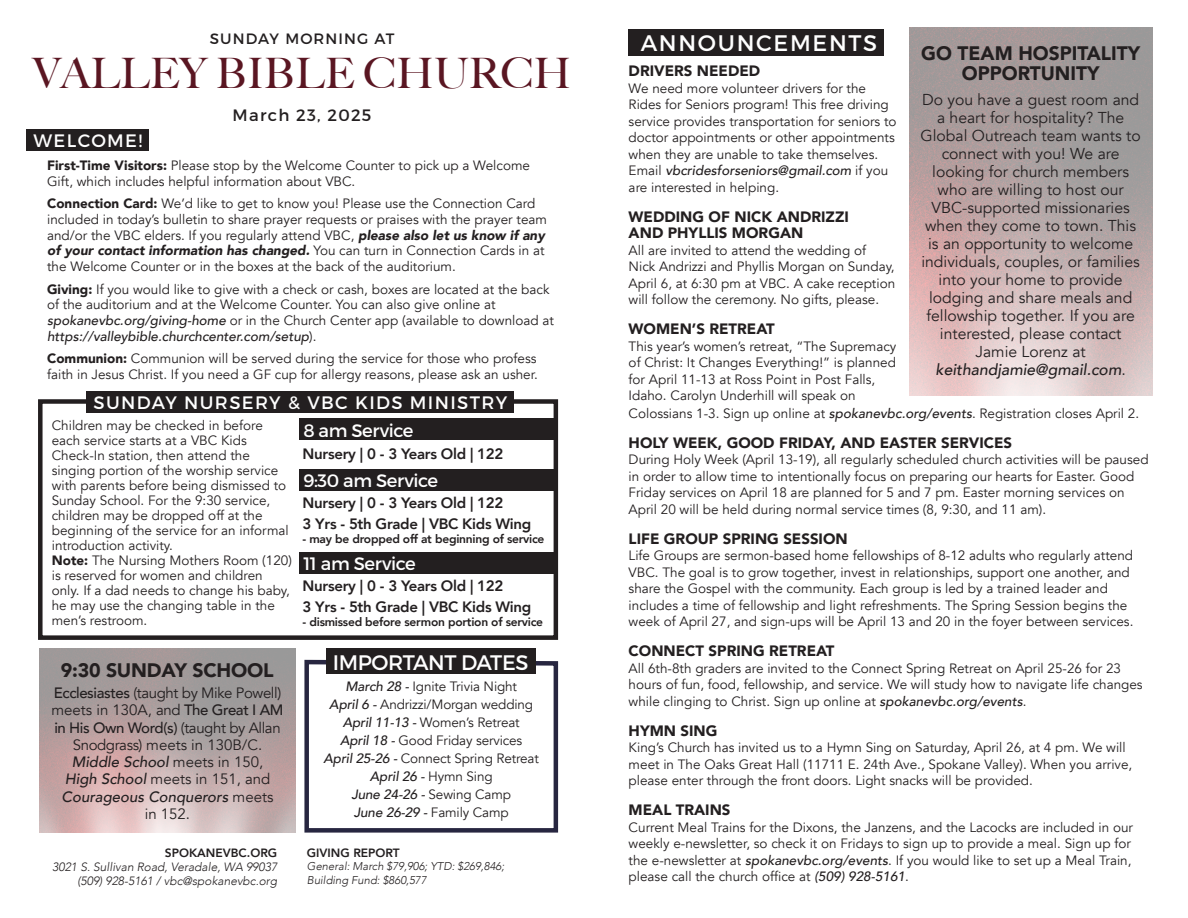
<style>
.page{position:relative;width:1188px;height:918px;background:#fff}
.page>*{position:absolute;margin:0;border:0;box-sizing:border-box;transform-origin:0 0}
.t1{font:500 42px "Big Caslon";color:#5a1622}
.t2{font:22.5px "Montserrat";letter-spacing:.075em;color:#fff}
.t3{font:21px "Montserrat";letter-spacing:-.02em;color:#fff}
.t4{font:900 19.5px/19.5px "Avenir";color:#231f20;text-align:center}
.t5{font:18px/27.5px "Montserrat";letter-spacing:.065em;color:#fff}
.t6{font:18px "Montserrat";letter-spacing:-.02em;color:#fff}
.t7{font:16.5px "Montserrat";letter-spacing:.075em;color:#231f20}
.t8{font:15.75px/18px "Avenir";color:#231f20;text-align:center}
.t9{font:15px/17.2px "Avenir";color:#231f20;text-align:center}
.t10{font:900 15px/16.5px "Avenir";color:#231f20}
.t11{font:800 15px/20.9px "Avenir";letter-spacing:-.02em;color:#231f20}
.t12{font:15px "Montserrat";letter-spacing:.075em;color:#231f20}
.t13{font:13.5px/16.5px "Avenir";color:#231f20}
.t14{font:800 12px "Avenir";letter-spacing:-.02em;color:#231f20}
.t15{font:italic 300 12px/14.4px "Avenir";color:#231f20;text-align:right}
.t16{font:800 12px "Avenir";color:#231f20}
.t17{font:italic 300 11.25px/13.5px "Avenir";color:#231f20}
.s1{font-weight:900}
.s2{font-weight:900;font-style:italic}
.s3{font-weight:500;font-style:italic}
.s4{font-weight:500}
</style>
<div class="page">
<div style="left:38px;top:399px;width:520px;height:241px;background:#fff;border:4px solid #231f20"></div>
<div style="left:628px;top:29px;width:256px;height:27px;background:#231f20"></div>
<div style="left:27px;top:129px;width:122px;height:22px;background:#231f20"></div>
<div style="left:87px;top:391px;width:427px;height:22px;background:#231f20"></div>
<div style="left:299px;top:419px;width:257px;height:21px;background:#231f20"></div>
<div style="left:299px;top:469px;width:257px;height:21px;background:#231f20"></div>
<div style="left:299px;top:552px;width:257px;height:22px;background:#231f20"></div>
<svg style="left:304px;top:658px;width:255px;height:175px"></svg>
<div style="left:326px;top:649px;width:209px;height:25px;background:#231f20"></div>
<p class="t12" style="left:210px;top:29px;width:186px">SUNDAY MORNING AT</p>
<h1 class="t1" style="left:33px;top:57px;width:540px">VALLEY BIBLE CHURCH</h1>
<p class="t7" style="left:233px;top:105px;width:140px">March 23, 2025</p>
<h3 class="t5" style="left:34px;top:127px;width:110px">WELCOME!</h3>
<p class="t13" style="left:47px;top:157px;width:484px;line-height:15.8px"><span class="s1">First-Time Visitors:</span> Please stop by the Welcome Counter to pick up a Welcome<br>Gift, which includes helpful information about VBC.</p>
<p class="t13" style="left:47px;top:196px;width:501px;line-height:15.8px"><span class="s1">Connection Card:</span> We’d like to get to know you! Please use the Connection Card included in today’s bulletin to share prayer requests or praises with the prayer team and/or the VBC elders. If you regularly attend VBC, <span class="s2">please also let us know if any of your contact information has changed.</span> You can turn in Connection Cards in at the Welcome Counter or in the boxes at the back of the auditorium.</p>
<p class="t13" style="left:47px;top:281px;width:508px;line-height:15.8px"><span class="s1">Giving:</span> If you would like to give with a check or cash, boxes are located at the back of the auditorium and at the Welcome Counter. You can also give online at <span class="s3">spokanevbc.org/giving-home</span> or in the Church Center app (available to download at <span class="s3">https://valleybible.churchcenter.com/setup</span>).</p>
<p class="t13" style="left:47px;top:351px;width:492px;line-height:15.8px"><span class="s1">Communion:</span> Communion will be served during the service for those who profess faith in Jesus Christ. If you need a GF cup for allergy reasons, please ask an usher.</p>
<p class="t13" style="left:52px;top:418px;width:242px;line-height:15px">Children may be checked in before each service starts at a VBC Kids Check-In station, then attend the singing portion of the worship service with parents before being dismissed to Sunday School. For the 9:30 service, children may be dropped off at the beginning of the service for an informal introduction activity.<br><span class="s1">Note:</span> The Nursing Mothers Room (120) is reserved for women and children only. If a dad needs to change his baby, he may use the changing table in the men’s restroom.</p>
<h3 class="t5" style="left:303px;top:389px;width:205px;text-indent:-210px">SUNDAY NURSERY &amp; VBC KIDS MINISTRY<br>8 am Service</h3>
<p class="t11" style="left:303px;top:444px;width:202px">Nursery | 0 - 3 Years Old | 122</p>
<h3 class="t6" style="left:303px;top:469px;width:136px">9:30 am Service</h3>
<p class="t11" style="left:303px;top:492px;width:230px">Nursery | 0 - 3 Years Old | 122<br>3 Yrs - 5th Grade | VBC Kids Wing</p>
<p class="t14" style="left:303px;top:531px;width:243px">- may be dropped off at beginning of service</p>
<h3 class="t6" style="left:303px;top:553px;width:114px">11 am Service</h3>
<p class="t11" style="left:303px;top:576px;width:230px">Nursery | 0 - 3 Years Old | 122<br>3 Yrs - 5th Grade | VBC Kids Wing</p>
<p class="t14" style="left:303px;top:614px;width:242px">- dismissed before sermon portion of service</p>
<h3 class="t3" style="left:333px;top:650px;width:197px">IMPORTANT DATES</h3>
<p class="t13" style="left:324px;top:677px;width:217px;line-height:18px;text-align:center"><span class="s3">March 28 -</span> Ignite Trivia Night<br><span class="s3">April 6 -</span> Andrizzi/Morgan wedding<br><span class="s3">April 11-13 -</span> Women’s Retreat<br><span class="s3">April 18 -</span> Good Friday services<br><span class="s3">April 25-26 -</span> Connect Spring Retreat<br><span class="s3">April 26 -</span> Hymn Sing<br><span class="s3">June 24-26 -</span> Sewing Camp<br><span class="s3">June 26-29 -</span> Family Camp</p>
<h3 class="t4" style="left:61px;top:661px;width:214px">9:30 SUNDAY SCHOOL</h3>
<p class="t9" style="left:51px;top:684px;width:234px"><span class="s4">Ecclesiastes</span> (taught by Mike Powell) meets in 130A, and <span class="s4">The Great I AM in His Own Word(s)</span> (taught by Allan<br>Snodgrass) meets in 130B/C.<br><span class="s3">Middle School</span> meets in 150,<br><span class="s3">High School</span> meets in 151, and<br><span class="s3">Courageous Conquerors</span> meets<br>in 152.</p>
<p class="t16" style="left:165px;top:845px;width:114px">SPOKANEVBC.ORG</p>
<p class="t15" style="left:52px;top:860px;width:226px">3021 S. Sullivan Road, Veradale, WA 99037 (509) 928-5161 / vbc@spokanevbc.org</p>
<p class="t16" style="left:307px;top:845px;width:94px">GIVING REPORT</p>
<p class="t17" style="left:307px;top:859px;width:199px">General: March $79,906; YTD: $269,846;<br>Building Fund: $860,577</p>
<h2 class="t2" style="left:641px;top:30px;width:238px">ANNOUNCEMENTS</h2>
<p class="t10" style="left:629px;top:63px;width:133px">DRIVERS NEEDED</p>
<p class="t13" style="left:629px;top:80px;width:269px">We need more volunteer drivers for the Rides for Seniors program! This free driving service provides transportation for seniors to doctor appointments or other appointments when they are unable to take themselves.<br>Email <span class="s3">vbcridesforseniors@gmail.com</span> if you are interested in helping.</p>
<p class="t10" style="left:629px;top:209px;width:222px">WEDDING OF NICK ANDRIZZI<br>AND PHYLLIS MORGAN</p>
<p class="t13" style="left:629px;top:242px;width:268px">All are invited to attend the wedding of Nick Andrizzi and Phyllis Morgan on Sunday, April 6, at 6:30 pm at VBC. A cake reception will follow the ceremony. No gifts, please.</p>
<p class="t10" style="left:629px;top:321px;width:148px">WOMEN’S RETREAT</p>
<p class="t13" style="left:629px;top:338px;width:269px">This year’s women’s retreat, “The Supremacy of Christ: It Changes Everything!” is planned for April 11-13 at Ross Point in Post Falls, Idaho. Carolyn Underhill will speak on</p>
<h3 class="t4" style="left:921px;top:44px;width:220px">GO TEAM HOSPITALITY<br>OPPORTUNITY</h3>
<p class="t8" style="left:921px;top:91px;width:222px">Do you have a guest room and a heart for hospitality? The<br>Global Outreach team wants to connect with you! We are looking for church members who are willing to host our<br>VBC-supported missionaries when they come to town. This is an opportunity to welcome individuals, couples, or families into your home to provide lodging and share meals and fellowship together. If you are interested, please contact<br>Jamie Lorenz at <span class="s3">keithandjamie@gmail.com</span>.</p>
<p class="t13" style="left:629px;top:405px;width:512px">Colossians 1-3. Sign up online at <span class="s3">spokanevbc.org/events</span>. Registration closes April 2.</p>
<p class="t10" style="left:629px;top:435px;width:385px">HOLY WEEK, GOOD FRIDAY, AND EASTER SERVICES</p>
<p class="t13" style="left:629px;top:451px;width:522px">During Holy Week (April 13-19), all regularly scheduled church activities will be paused in order to allow time to intentionally focus on preparing our hearts for Easter. Good Friday services on April 18 are planned for 5 and 7 pm. Easter morning services on April 20 will be held during normal service times (8, 9:30, and 11 am).</p>
<p class="t10" style="left:629px;top:531px;width:221px">LIFE GROUP SPRING SESSION</p>
<p class="t13" style="left:629px;top:547px;width:506px">Life Groups are sermon-based home fellowships of 8-12 adults who regularly attend VBC. The goal is to grow together, invest in relationships, support one another, and share the Gospel with the community. Each group is led by a trained leader and includes a time of fellowship and light refreshments. The Spring Session begins the week of April 27, and sign-ups will be April 13 and 20 in the foyer between services.</p>
<p class="t10" style="left:629px;top:643px;width:207px">CONNECT SPRING RETREAT</p>
<p class="t13" style="left:629px;top:660px;width:516px">All 6th-8th graders are invited to the Connect Spring Retreat on April 25-26 for 23 hours of fun, food, fellowship, and service. We will study how to navigate life changes while clinging to Christ. Sign up online at <span class="s3">spokanevbc.org/events</span>.</p>
<p class="t10" style="left:629px;top:723px;width:90px">HYMN SING</p>
<p class="t13" style="left:629px;top:739px;width:505px">King’s Church has invited us to a Hymn Sing on Saturday, April 26, at 4 pm. We will meet in The Oaks Great Hall (11711 E. 24th Ave., Spokane Valley). When you arrive, please enter through the front doors. Light snacks will be provided.</p>
<p class="t10" style="left:629px;top:802px;width:103px">MEAL TRAINS</p>
<p class="t13" style="left:629px;top:819px;width:506px">Current Meal Trains for the Dixons, the Janzens, and the Lacocks are included in our weekly e-newsletter, so check it on Fridays to sign up to provide a meal. Sign up for the e-newsletter at <span class="s3">spokanevbc.org/events</span>. If you would like to set up a Meal Train, please call the church office at <span class="s3">(509) 928-5161</span>.</p>
</div>
